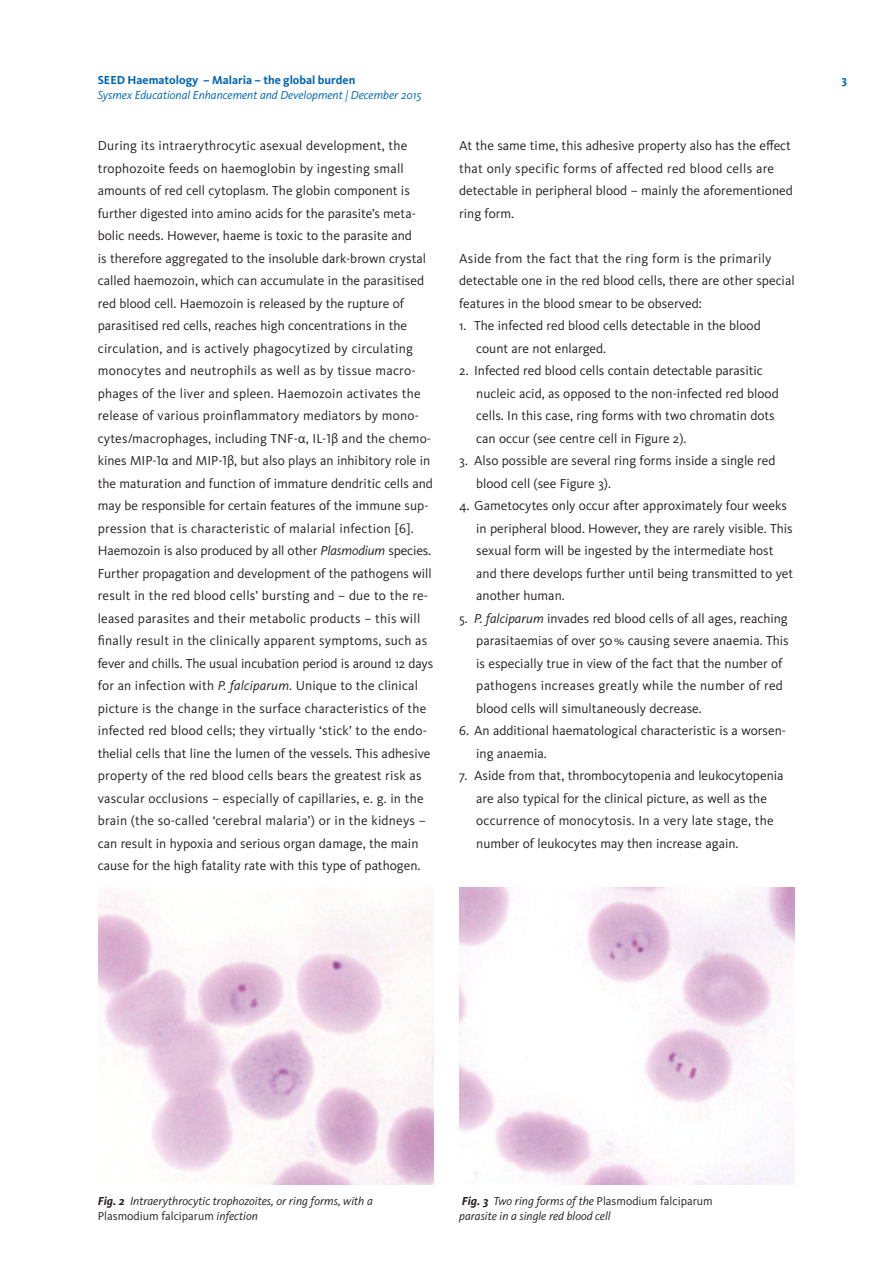
<style>
.page{position:relative;width:893px;height:1263px;background:#fff}
.page>*{position:absolute;margin:0;border:0;box-sizing:border-box;transform-origin:0 0}
.Copy_9__15_regular{font:13.5px/22.5px "Kievit Pro";color:#231f20}
.Copy_9__15_Einrückun{font:13.5px/22.5px "Kievit Pro";color:#231f20}
.BU_8_10_italic{font:italic 12px/15px "Kievit Pro";color:#231f20}
.t1{font:italic 12px "Kievit Pro";color:#0166b3}
.t2{font:700 12px "Kievit Pro";color:#0166b3}
.s1{font-style:italic}
.s2{font-weight:700}
.s3{font-style:normal}
</style>
<div class="page">
<img style="left:98px;top:891px;width:335px;height:293px">
<img style="left:460px;top:887px;width:335px;height:297px">
<p class="t2" style="left:98px;top:72px;width:259px">SEED Haematology – Malaria – the global burden</p>
<p class="t2" style="left:841px;top:72px;width:7px">3</p>
<p class="t1" style="left:98px;top:87px;width:325px">Sysmex Educational Enhancement and Development | December 2015</p>
<p class="Copy_9__15_regular" style="left:98px;top:134px;width:337px">During its intraerythrocytic asexual development, the trophozoite feeds on haemoglobin by ingesting small amounts of red cell cytoplasm. The globin component is further digested into amino acids for the parasite’s meta&shy;bolic needs. However, haeme is toxic to the parasite and<br>is therefore aggregated to the insoluble dark-brown crystal called haemozoin, which can accumulate in the parasitised red blood cell. Haemozoin is released by the rupture of parasitised red cells, reaches high concentrations in the circulation, and is actively phagocytized by circulating monocytes and neutrophils as well as by tissue macro&shy;phages of the liver and spleen. Haemozoin activates the release of various proinflammatory mediators by mono&shy;cytes/macrophages, including TNF-α, IL-1β and the chemo&shy;kines MIP-1α and MIP-1β, but also plays an inhibitory role in the maturation and function of immature dendritic cells and may be responsible for certain features of the immune sup&shy;pression that is characteristic of malarial infection [6].<br>Haemozoin is also produced by all other <span class="s1">Plasmodium</span> species.</p>
<p class="Copy_9__15_regular" style="left:98px;top:562px;width:337px">Further propagation and development of the pathogens will result in the red blood cells’ bursting and – due to the re&shy;leased parasites and their metabolic products – this will finally result in the clinically apparent symptoms, such as fever and chills. The usual incubation period is around 12 days for an infection with <span class="s1">P. falciparum</span>. Unique to the clinical picture is the change in the surface characteristics of the infected red blood cells; they virtually ‘stick’ to the endo&shy;thelial cells that line the lumen of the vessels. This adhesive property of the red blood cells bears the greatest risk as vascular occlusions – especially of capillaries, e. g. in the brain (the so-called ‘cerebral malaria’) or in the kidneys – can result in hypoxia and serious organ damage, the main cause for the high fatality rate with this type of pathogen.</p>
<p class="Copy_9__15_regular" style="left:459px;top:134px;width:335px">At the same time, this adhesive property also has the effect that only specific forms of affected red blood cells are detectable in peripheral blood – mainly the aforementioned ring form.</p>
<p class="Copy_9__15_regular" style="left:459px;top:247px;width:337px">Aside from the fact that the ring form is the primarily detectable one in the red blood cells, there are other special features in the blood smear to be observed:</p>
<p class="Copy_9__15_Einrückun" style="left:476px;top:314px;width:286px;text-indent:-17px">1. The infected red blood cells detectable in the blood count are not enlarged.</p>
<p class="Copy_9__15_Einrückun" style="left:476px;top:359px;width:304px;text-indent:-17px">2. Infected red blood cells contain detectable parasitic nucleic acid, as opposed to the non-infected red blood cells. In this case, ring forms with two chromatin dots can occur (see centre cell in Figure 2).</p>
<p class="Copy_9__15_Einrückun" style="left:476px;top:449px;width:301px;text-indent:-17px">3. Also possible are several ring forms inside a single red blood cell (see Figure 3).</p>
<p class="Copy_9__15_Einrückun" style="left:476px;top:494px;width:318px;text-indent:-17px">4. Gametocytes only occur after approximately four weeks in peripheral blood. However, they are rarely visible. This sexual form will be ingested by the intermediate host and there develops further until being transmitted to yet another human.</p>
<p class="Copy_9__15_Einrückun" style="left:476px;top:607px;width:314px;text-indent:-17px">5. <span class="s1">P. falciparum</span> invades red blood cells of all ages, reaching parasitaemias of over 50% causing severe anaemia. This is especially true in view of the fact that the number of pathogens increases greatly while the number of red blood cells will simultaneously decrease.</p>
<p class="Copy_9__15_Einrückun" style="left:476px;top:719px;width:311px;text-indent:-17px">6. An additional haematological characteristic is a worsen&shy;ing anaemia.</p>
<p class="Copy_9__15_Einrückun" style="left:476px;top:764px;width:309px;text-indent:-17px">7. Aside from that, thrombocytopenia and leukocytopenia are also typical for the clinical picture, as well as the occurrence of monocytosis. In a very late stage, the number of leukocytes may then increase again.</p>
<p class="BU_8_10_italic" style="left:98px;top:1194px;width:276px"><span class="s2">Fig. 2</span> Intraerythrocytic trophozoites, or ring forms, with a<br><span class="s3">Plasmodium falciparum</span> infection</p>
<p class="BU_8_10_italic" style="left:459px;top:1194px;width:255px"><span class="s2">Fig. 3</span> Two ring forms of the <span class="s3">Plasmodium falciparum </span>parasite in a single red blood cell</p>
</div>
